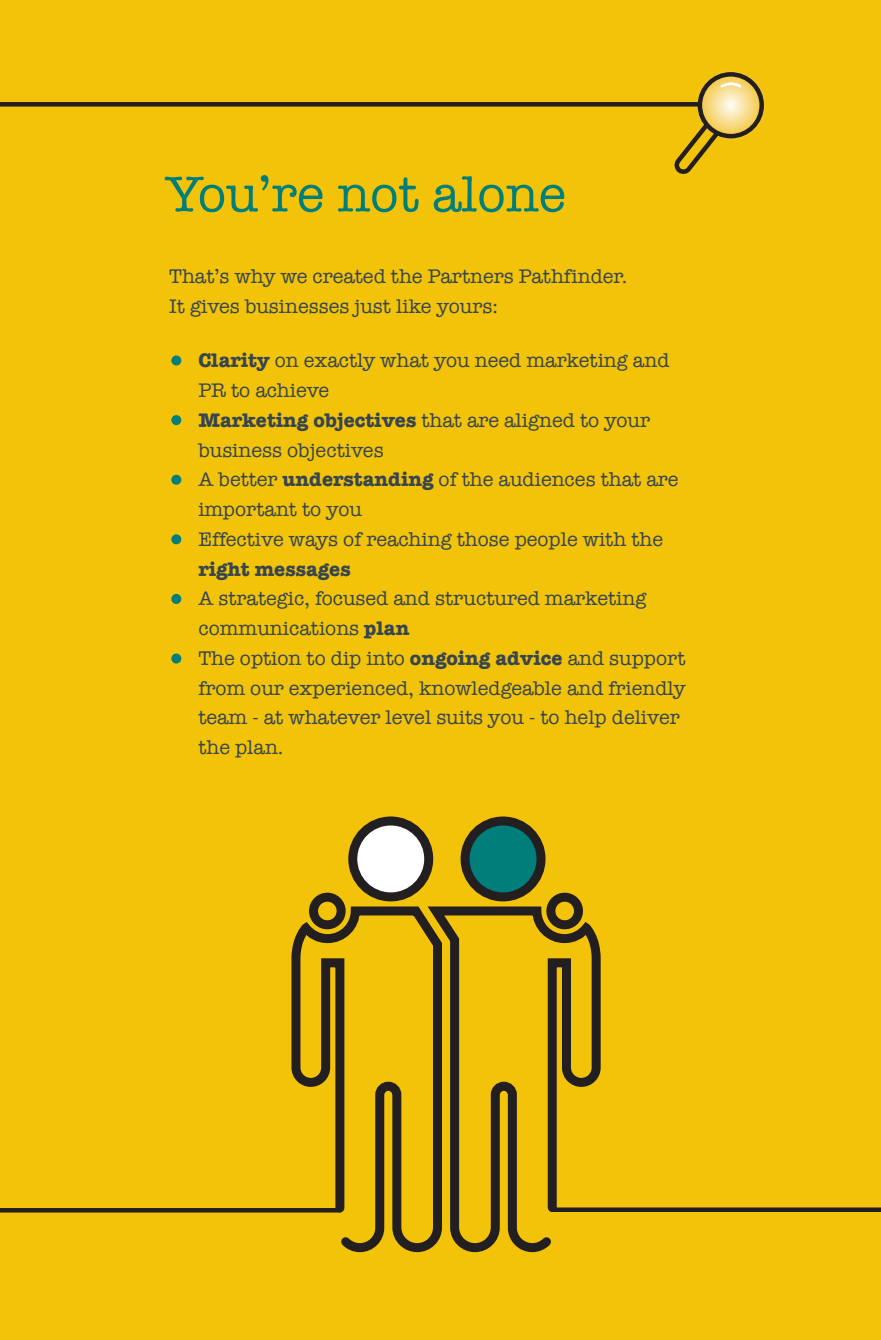
<style>
.page{position:relative;width:881px;height:1340px;background:#fff}
.page>*{position:absolute;margin:0;border:0;box-sizing:border-box;transform-origin:0 0}
.t1{font:51.75px "American Typewriter";color:#007e7a}
.t2{font:20.25px/29.7px "American Typewriter";color:#36454f}
.t3{font:700 20.25px "American Typewriter";color:#36454f}
.s1{font-weight:700}
</style>
<div class="page">
<div style="left:0;top:0;width:880px;height:1339px;background:#f2c309"></div>
<img style="left:695px;top:70px;width:71px;height:71px;border-radius:36px">
<div style="left:697px;top:72px;width:66px;height:66px;border:4px solid #231f20;border-radius:50%"></div>
<svg style="left:703px;top:118px;width:20px;height:37px"></svg>
<svg style="left:719px;top:82px;width:23px;height:6px"></svg>
<svg style="left:0;top:357px;width:344px;height:856px"></svg>
<div style="left:352px;top:821px;width:76px;height:75px;background:#fff;border-radius:50%"></div>
<div style="left:348px;top:816px;width:85px;height:85px;border:9px solid #231f20;border-radius:50%"></div>
<div style="left:465px;top:821px;width:76px;height:75px;background:#007e7a;border-radius:50%"></div>
<div style="left:460px;top:816px;width:85px;height:85px;border:9px solid #231f20;border-radius:50%"></div>
<svg style="left:287px;top:902px;width:132px;height:351px"></svg>
<div style="left:309px;top:892px;width:36px;height:37px;border:9px solid #231f20;border-radius:50%"></div>
<svg style="left:419px;top:906px;width:186px;height:347px"></svg>
<svg style="left:540px;top:892px;width:47px;height:35px"></svg>
<div style="left:171px;top:355px;width:10px;height:10px;background:#007e7a;border-radius:50%"></div>
<div style="left:171px;top:415px;width:10px;height:10px;background:#007e7a;border-radius:50%"></div>
<div style="left:171px;top:475px;width:10px;height:10px;background:#007e7a;border-radius:50%"></div>
<div style="left:171px;top:534px;width:10px;height:10px;background:#007e7a;border-radius:50%"></div>
<div style="left:171px;top:594px;width:10px;height:10px;background:#007e7a;border-radius:50%"></div>
<div style="left:171px;top:653px;width:10px;height:10px;background:#007e7a;border-radius:50%"></div>
<svg style="left:0;top:100px;width:703px;height:74px"></svg>
<svg style="left:552px;top:1207px;width:328px;height:4px"></svg>
<h1 class="t1" style="left:165px;top:155px;width:402px">You’re not alone</h1>
<p class="t2" style="left:169px;top:261px;width:459px">That’s why we created the Partners Pathfinder.<br>It gives businesses just like yours:</p>
<p class="t2" style="left:198px;top:345px;width:481px"><span class="s1">Clarity</span> on exactly what you need marketing and PR to achieve<br><span class="s1">Marketing objectives</span> that are aligned to your business objectives<br>A better <span class="s1">understanding</span> of the audiences that are important to you<br>Effective ways of reaching those people with the</p>
<p class="t3" style="left:198px;top:551px;width:154px">right messages</p>
<p class="t2" style="left:198px;top:583px;width:488px">A strategic, focused and structured marketing communications <span class="s1">plan<br></span>The option to dip into <span class="s1">ongoing advice</span> and support from our experienced, knowledgeable and friendly team - at whatever level suits you - to help deliver the plan.</p>
</div>
